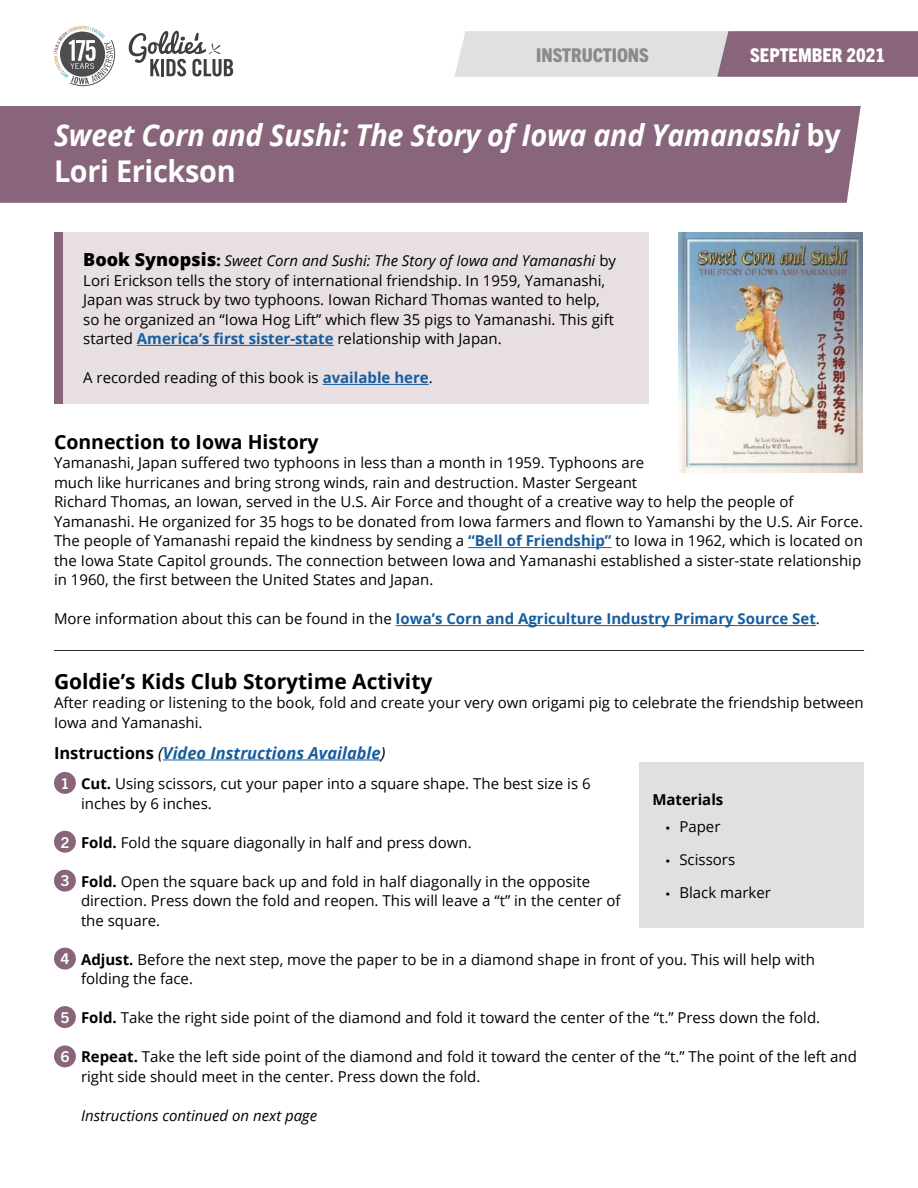
<style>
.page{position:relative;width:918px;height:1188px;background:#fff}
.page>*{position:absolute;margin:0;border:0;box-sizing:border-box;transform-origin:0 0}
.Header_2__3{font:italic 700 30px/36px "Open Sans";letter-spacing:-.01em;color:#fff;scale:.96 1}
.t1{font:700 21px "Open Sans";color:#000}
.t2{font:700 19.5px "Open Sans";color:#000}
.t3{font:800 condensed 19.05px "Trade Gothic Next LT Pro";color:#fff}
.t4{font:800 condensed 19.05px "Trade Gothic Next LT Pro";color:#8a8a8a}
.t5{font:italic 700 16.5px "Open Sans";color:#175d9e}
.t6{font:15px/19.5px "Open Sans";color:#000}
.t7{font:700 15px "Open Sans";color:#175d9e}
.t8{font:italic 15px "Open Sans";color:#000}
.Header_2__3-2{font:700 15px "Open Sans";color:#000}
.t9{font:700 15px "Trade Gothic Next LT Pro";color:#fff}
.s1{font-style:normal}
.s2{font-weight:800;font-size:18px}
.s3{font-weight:800}
.s4{font-style:italic}
.s5{font-weight:700;color:#175d9e}
.s6{font-weight:400;color:#000}
.s7{font-style:normal;color:#000}
.s8{font-weight:700}
.s9{font-family:"Myriad Pro"}
</style>
<div class="page">
<div style="left:0;top:106px;width:861px;height:97px;background:#88657a"></div>
<svg style="left:454px;top:31px;width:464px;height:46px;background:#bbadb6"></svg>
<hr style="left:468px;top:547px;width:144px;height:1px;background:#175d9e">
<hr style="left:396px;top:625px;width:420px;height:1px;background:#175d9e">
<div style="left:54px;top:232px;width:9px;height:172px;background:#88657a"></div>
<div style="left:63px;top:232px;width:586px;height:172px;background:#e7dfe2"></div>
<hr style="left:137px;top:345px;width:197px;height:1px;background:#175d9e">
<hr style="left:323px;top:384px;width:106px;height:1px;background:#175d9e">
<hr style="left:54px;top:650px;width:810px;height:1px;background:#2e2e2e">
<img style="left:679px;top:232px;width:184px;height:241px">
<div style="left:639px;top:763px;width:225px;height:165px;background:#e0e0e0"></div>
<hr style="left:163px;top:760px;width:218px;height:1px;background:#175d9e">
<div style="left:54px;top:772px;width:22px;height:22px;background:#88657a;border-radius:50%"></div>
<div style="left:54px;top:831px;width:22px;height:22px;background:#88657a;border-radius:50%"></div>
<div style="left:54px;top:870px;width:22px;height:22px;background:#88657a;border-radius:50%"></div>
<div style="left:54px;top:948px;width:22px;height:22px;background:#88657a;border-radius:50%"></div>
<div style="left:54px;top:1006px;width:22px;height:22px;background:#88657a;border-radius:50%"></div>
<svg style="left:54px;top:26px;width:61px;height:60px"></svg>
<svg style="left:129px;top:31px;width:104px;height:46px"></svg>
<div style="left:54px;top:1046px;width:22px;height:21px;background:#88657a;border-radius:50%"></div>
<p class="t4" style="left:536px;top:42px;width:114px">INSTRUCTIONS</p>
<p class="t3" style="left:750px;top:42px;width:136px">SEPTEMBER 2021</p>
<p class="Header_2__3" style="left:54px;top:117px;width:821px">Sweet Corn and Sushi: The Story of Iowa and Yamanashi <span class="s1">by<br>Lori Erickson</span></p>
<p class="t6" style="left:83px;top:251px;width:534px"><span class="s2">Book Synopsis</span><span class="s3">:</span> <span class="s4">Sweet Corn and Sushi: The Story of Iowa and Yamanashi</span> by Lori Erickson tells the story of international friendship. In 1959, Yamanashi, Japan was struck by two typhoons. Iowan Richard Thomas wanted to help, so he organized an “Iowa Hog Lift” which flew 35 pigs to Yamanashi. This gift started <span class="s5">America’s first sister-state</span> relationship with Japan.</p>
<p class="t6" style="left:83px;top:368px;width:351px">A recorded reading of this book is <span class="s5">available here</span>.</p>
<p class="t2" style="left:54px;top:428px;width:266px">Connection to Iowa History</p>
<p class="t6" style="left:54px;top:453px;width:810px">Yamanashi, Japan suffered two typhoons in less than a month in 1959. Typhoons are<br>much like hurricanes and bring strong winds, rain and destruction. Master Sergeant<br>Richard Thomas, an Iowan, served in the U.S. Air Force and thought of a creative way to help the people of Yamanashi. He organized for 35 hogs to be donated from Iowa farmers and flown to Yamanshi by the U.S. Air Force.<br>The people of Yamanashi repaid the kindness by sending a <span class="s5">“Bell of Friendship”</span> to Iowa in 1962, which is located on the Iowa State Capitol grounds. The connection between Iowa and Yamanashi established a sister-state relationship in 1960, the first between the United States and Japan.</p>
<p class="t7" style="left:54px;top:608px;width:767px"><span class="s6">More information about this can be found in the</span> Iowa’s Corn and Agriculture Industry Primary Source Set<span class="s6">.</span></p>
<p class="t1" style="left:54px;top:666px;width:380px">Goldie’s Kids Club Storytime Activity</p>
<p class="t6" style="left:54px;top:693px;width:811px">After reading or listening to the book, fold and create your very own origami pig to celebrate the friendship between<br>Iowa and Yamanashi.</p>
<p class="t5" style="left:54px;top:741px;width:333px"><span class="s7">Instructions</span> <span class="s6">(</span>Video Instructions Available<span class="s6">)</span></p>
<p class="t6" style="left:81px;top:774px;width:511px"><span class="s8">Cut.</span> Using scissors, cut your paper into a square shape. The best size is 6 inches by 6 inches.</p>
<p class="t6" style="left:81px;top:832px;width:392px"><span class="s8">Fold.</span> Fold the square diagonally in half and press down.</p>
<p class="t6" style="left:81px;top:871px;width:541px"><span class="s8">Fold.</span> Open the square back up and fold in half diagonally in the opposite direction. Press down the fold and reopen. This will leave a “t” in the center of the square.</p>
<p class="t6" style="left:81px;top:949px;width:735px"><span class="s8">Adjust.</span> Before the next step, move the paper to be in a diamond shape in front of you. This will help with folding the face.</p>
<p class="t6" style="left:81px;top:1008px;width:741px"><span class="s8">Fold.</span> Take the right side point of the diamond and fold it toward the center of the “t.” Press down the fold.</p>
<p class="t6" style="left:81px;top:1047px;width:777px"><span class="s8">Repeat.</span> Take the left side point of the diamond and fold it toward the center of the “t.” The point of the left and right side should meet in the center. Press down the fold.</p>
<p class="t8" style="left:81px;top:1105px;width:238px">Instructions continued on next page</p>
<p class="t9" style="left:61px;top:773px;width:10px">1</p>
<p class="Header_2__3-2" style="left:652px;top:789px;width:73px">Materials</p>
<p class="t6" style="left:666px;top:816px;width:56px"><span class="s9">•</span> Paper</p>
<p class="t6" style="left:666px;top:849px;width:71px"><span class="s9">•</span> Scissors</p>
<p class="t6" style="left:666px;top:882px;width:107px"><span class="s9">•</span> Black marker</p>
<p class="t9" style="left:61px;top:832px;width:10px">2</p>
<p class="t9" style="left:61px;top:871px;width:10px">3</p>
<p class="t9" style="left:61px;top:948px;width:10px">4</p>
<p class="t9" style="left:61px;top:1007px;width:10px">5</p>
<p class="t9" style="left:61px;top:1046px;width:10px">6</p>
</div>
